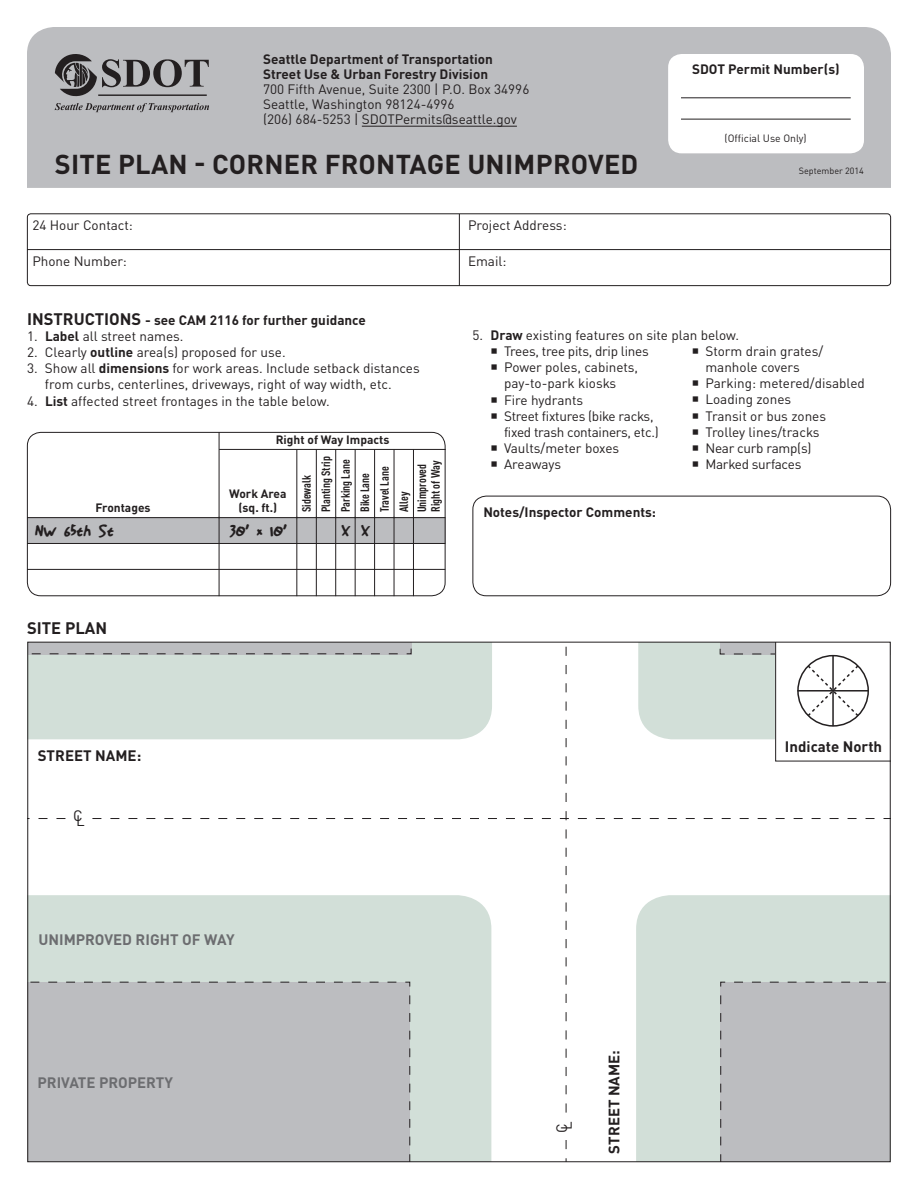
<style>
.page{position:relative;width:918px;height:1188px;background:#fff}
.page>*{position:absolute;margin:0;border:0;box-sizing:border-box;transform-origin:0 0}
.t1{font:700 27px "DIN Pro";letter-spacing:.01em;color:#231f20}
.t2{font:18px "Hand Of TT";color:#231f20}
.t3{font:700 16.5px "DIN Pro";color:#231f20}
.t4{font:700 15px "DIN Pro";color:#231f20}
.t5{font:700 15px "DIN Pro";color:#6c6d70}
.t6{font:15px "DIN Pro";color:#231f20}
.t7{font:13.5px/16.2px "DIN Pro";color:#231f20}
.t8{font:700 13.5px "DIN Pro";color:#231f20}
.t9{font:13.5px/16.2px "DIN Pro";letter-spacing:-.02em;color:#231f20}
.t10{font:700 condensed 12px/13.5px "DIN Pro";color:#231f20}
.t11{font:700 12px/14.4px "DIN Pro";color:#231f20;text-align:center}
.t12{font:10.5px "DIN Pro";color:#231f20}
.t13{font:9px "DIN Pro";color:#231f20}
.s1{font-size:16.5px}
.s2{font-weight:700}
</style>
<div class="page">
<div style="left:27px;top:27px;width:864px;height:161px;background:#bcbdc0"></div>
<div style="left:668px;top:54px;width:196px;height:99px;background:#fff;border-radius:13px"></div>
<hr style="left:362px;top:126px;width:155px;height:1px;background:#231f20">
<svg style="left:55px;top:54px;width:154px;height:43px;background:#8a898c"></svg>
<hr style="left:98px;top:94px;width:109px;height:2px;background:#231f20">
<svg style="left:55px;top:103px;width:154px;height:9px"></svg>
<hr style="left:681px;top:97px;width:170px;height:1px;background:#231f20">
<hr style="left:681px;top:119px;width:170px;height:1px;background:#231f20">
<div style="left:27px;top:517px;width:419px;height:27px;background:#bcbdc0"></div>
<div style="left:27px;top:432px;width:419px;height:164px;border:1px solid #231f20;border-radius:14px"></div>
<hr style="left:219px;top:517px;width:1px;height:79px;background:#231f20">
<hr style="left:296px;top:517px;width:1px;height:79px;background:#231f20">
<hr style="left:335px;top:517px;width:1px;height:79px;background:#231f20">
<hr style="left:316px;top:517px;width:1px;height:79px;background:#231f20">
<hr style="left:355px;top:517px;width:1px;height:79px;background:#231f20">
<hr style="left:374px;top:517px;width:1px;height:79px;background:#231f20">
<hr style="left:394px;top:517px;width:1px;height:79px;background:#231f20">
<hr style="left:413px;top:517px;width:1px;height:79px;background:#231f20">
<hr style="left:219px;top:449px;width:227px;height:1px;background:#231f20">
<hr style="left:27px;top:543px;width:418px;height:1px;background:#231f20">
<hr style="left:27px;top:569px;width:418px;height:1px;background:#231f20">
<hr style="left:27px;top:517px;width:418px;height:1px;background:#231f20">
<hr style="left:219px;top:432px;width:1px;height:86px;background:#231f20">
<hr style="left:296px;top:449px;width:1px;height:69px;background:#231f20">
<hr style="left:335px;top:449px;width:1px;height:69px;background:#231f20">
<hr style="left:316px;top:449px;width:1px;height:69px;background:#231f20">
<hr style="left:355px;top:449px;width:1px;height:69px;background:#231f20">
<hr style="left:374px;top:449px;width:1px;height:69px;background:#231f20">
<hr style="left:394px;top:449px;width:1px;height:69px;background:#231f20">
<hr style="left:413px;top:449px;width:1px;height:69px;background:#231f20">
<div style="left:27px;top:213px;width:864px;height:73px;border:1px solid #231f20;border-radius:4px"></div>
<hr style="left:27px;top:249px;width:864px;height:1px;background:#231f20">
<hr style="left:459px;top:214px;width:1px;height:72px;background:#231f20">
<svg style="left:29px;top:644px;width:860px;height:516px"></svg>
<div style="left:556px;top:1119px;width:20px;height:14px;background:#fff"></div>
<div style="left:73px;top:808px;width:13px;height:19px;background:#fff"></div>
<div style="left:472px;top:496px;width:419px;height:100px;border:1px solid #231f20;border-radius:14px"></div>
<p class="t8" style="left:263px;top:48px;width:231px">Seattle Department of Transportation</p>
<p class="t8" style="left:263px;top:63px;width:226px">Street Use &amp; Urban Forestry Division</p>
<p class="t7" style="left:263px;top:80px;width:268px">700 Fifth Avenue, Suite 2300 | P.O. Box 34996</p>
<p class="t7" style="left:263px;top:95px;width:193px">Seattle, Washington 98124-4996</p>
<p class="t7" style="left:263px;top:110px;width:255px">(206) 684-5253 | SDOTPermits@seattle.gov</p>
<p class="t1" style="left:55px;top:142px;width:585px">SITE PLAN - CORNER FRONTAGE UNIMPROVED</p>
<p class="t7" style="left:32px;top:216px;width:102px">24 Hour Contact:</p>
<p class="t7" style="left:32px;top:252px;width:96px">Phone Number:</p>
<p class="t7" style="left:468px;top:216px;width:100px">Project Address:</p>
<p class="t7" style="left:468px;top:252px;width:40px">Email:</p>
<p class="t8" style="left:692px;top:58px;width:149px">SDOT Permit Number(s)</p>
<p class="t12" style="left:725px;top:130px;width:84px">(Official Use Only)</p>
<p class="t13" style="left:799px;top:163px;width:67px">September 2014</p>
<p class="t8" style="left:27px;top:308px;width:340px"><span class="s1">INSTRUCTIONS</span> - see CAM 2116 for further guidance</p>
<p class="t7" style="left:27px;top:326px;width:158px">1. <span class="s2">Label</span> all street names.</p>
<p class="t7" style="left:27px;top:343px;width:260px">2. Clearly <span class="s2">outline</span> area(s) proposed for use.</p>
<p class="t7" style="left:45px;top:359px;width:376px;text-indent:-18px">3. Show all <span class="s2">dimensions</span> for work areas. Include setback distances from curbs, centerlines, driveways, right of way width, etc.</p>
<p class="t7" style="left:27px;top:391px;width:304px">4. <span class="s2">List</span> affected street frontages in the table below.</p>
<p class="t11" style="left:96px;top:500px;width:57px">Frontages</p>
<p class="t11" style="left:276px;top:431px;width:115px">Right of Way Impacts</p>
<p class="t10" style="left:299px;top:512px;width:38px;rotate:-90deg">Sidewalk</p>
<p class="t10" style="left:318px;top:512px;width:57px;rotate:-90deg">Planting Strip</p>
<p class="t10" style="left:338px;top:512px;width:54px;rotate:-90deg">Parking Lane</p>
<p class="t10" style="left:357px;top:512px;width:41px;rotate:-90deg">Bike Lane</p>
<p class="t10" style="left:377px;top:512px;width:47px;rotate:-90deg">Travel Lane</p>
<p class="t11" style="left:229px;top:485px;width:59px">Work Area (sq. ft.)</p>
<p class="t2" style="left:35px;top:523px;width:81px">NW 65th St</p>
<p class="t2" style="left:229px;top:523px;width:59px">30' x 10'</p>
<p class="t2" style="left:342px;top:523px;width:11px">X</p>
<p class="t2" style="left:361px;top:523px;width:11px">X</p>
<p class="t10" style="left:414px;top:512px;width:53px;rotate:-90deg">Unimproved<br>Right of Way</p>
<p class="t10" style="left:396px;top:512px;width:22px;rotate:-90deg">Alley</p>
<p class="t7" style="left:472px;top:325px;width:268px">5. <span class="s2">Draw</span> existing features on site plan below.</p>
<p class="t9" style="left:490px;top:342px;width:160px">○ Trees, tree pits, drip lines</p>
<p class="t7" style="left:504px;top:358px;width:136px;text-indent:-14px">○ Power poles, cabinets, pay-to-park kiosks</p>
<p class="t7" style="left:490px;top:390px;width:94px">○ Fire hydrants</p>
<p class="t9" style="left:504px;top:407px;width:156px;text-indent:-14px">○ Street fixtures (bike racks, fixed trash containers, etc.)</p>
<p class="t7" style="left:490px;top:439px;width:130px">○ Vaults/meter boxes</p>
<p class="t7" style="left:490px;top:455px;width:72px">○ Areaways</p>
<p class="t7" style="left:705px;top:342px;width:119px;text-indent:-14px">○ Storm drain grates/ manhole covers</p>
<p class="t7" style="left:692px;top:374px;width:175px">○ Parking: metered/disabled</p>
<p class="t7" style="left:692px;top:390px;width:101px">○ Loading zones</p>
<p class="t7" style="left:692px;top:406px;width:136px">○ Transit or bus zones</p>
<p class="t7" style="left:692px;top:423px;width:129px">○ Trolley lines/tracks</p>
<p class="t9" style="left:692px;top:439px;width:121px">○ Near curb ramp(s)</p>
<p class="t9" style="left:692px;top:455px;width:111px">○ Marked surfaces</p>
<p class="t8" style="left:483px;top:501px;width:174px">Notes/Inspector Comments:</p>
<p class="t3" style="left:27px;top:614px;width:82px">SITE PLAN</p>
<p class="t4" style="left:38px;top:743px;width:105px">STREET NAME:</p>
<p class="t6" style="left:73px;top:804px;width:11px">C</p>
<p class="t6" style="left:76px;top:808px;width:10px">L</p>
<p class="t4" style="left:785px;top:734px;width:99px">Indicate North</p>
<p class="t5" style="left:38px;top:927px;width:198px">UNIMPROVED RIGHT OF WAY</p>
<p class="t5" style="left:38px;top:1070px;width:137px">PRIVATE PROPERTY</p>
<p class="t6" style="left:555px;top:1130px;width:10px;rotate:-90deg">L</p>
<p class="t6" style="left:550px;top:1133px;width:11px;rotate:-90deg">C</p>
<p class="t4" style="left:602px;top:1154px;width:105px;rotate:-90deg">STREET NAME:</p>
</div>
